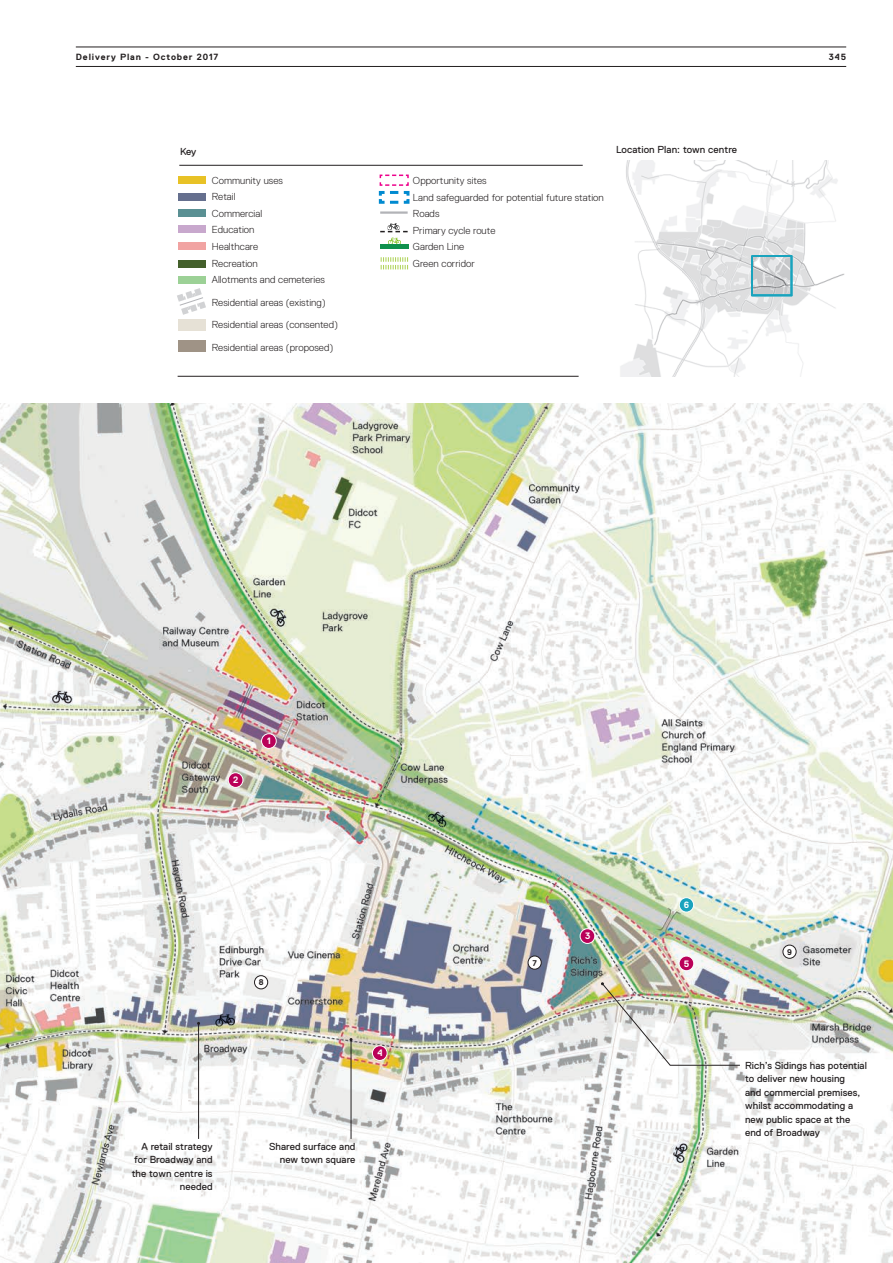
<style>
.page{position:relative;width:893px;height:1263px;background:#fff}
.page>*{position:absolute;margin:0;border:0;box-sizing:border-box;transform-origin:0 0}
.Body_Technical{font:300 10.2px "Replica Std";letter-spacing:.005em;color:#231f20}
.Body_Technical-2{font:10.2px/13.5px "Replica Std";letter-spacing:.005em;color:#231f20;text-align:right}
.t1{font:700 9.3px "Replica Std";color:#fff}
.t2{font:700 9px "Replica Std";letter-spacing:.1em;color:#231f20}
.t3{font:700 9px "Replica Std";color:#fff}
.t4{font:700 8.25px "Replica Std";color:#231f20}
</style>
<div class="page">
<hr style="left:76px;top:66px;width:770px;height:1px;background:#231f20">
<hr style="left:76px;top:47px;width:770px;height:1px;background:#231f20">
<img style="left:0;top:404px;width:893px;height:859px">
<div style="left:679px;top:898px;width:15px;height:14px;background:#19a3bd;border-radius:50%"></div>
<div style="left:679px;top:897px;width:15px;height:15px;border:1px solid #fff;border-radius:50%"></div>
<div style="left:178px;top:193px;width:28px;height:8px;background:#656f8e"></div>
<div style="left:178px;top:176px;width:28px;height:8px;background:#e8c226"></div>
<div style="left:178px;top:209px;width:28px;height:8px;background:#5a9093"></div>
<div style="left:178px;top:226px;width:28px;height:7px;background:#c8a8cd"></div>
<div style="left:178px;top:242px;width:28px;height:8px;background:#f1a3a2"></div>
<div style="left:178px;top:260px;width:28px;height:8px;background:#44602b"></div>
<div style="left:178px;top:276px;width:28px;height:7px;background:#9cd196"></div>
<div style="left:178px;top:340px;width:28px;height:12px;background:#9f9386"></div>
<div style="left:178px;top:319px;width:28px;height:12px;background:#e6e1d6"></div>
<hr style="left:179px;top:165px;width:404px;height:1px;background:#231f20">
<hr style="left:178px;top:376px;width:401px;height:1px;background:#231f20">
<svg style="left:378px;top:174px;width:32px;height:30px"></svg>
<svg style="left:380px;top:223px;width:28px;height:22px"></svg>
<hr style="left:380px;top:245px;width:28px;height:4px;background:#0f914d">
<hr style="left:380px;top:211px;width:28px;height:3px;background:#b2b3b7">
<svg style="left:381px;top:257px;width:27px;height:12px"></svg>
<svg style="left:177px;top:288px;width:29px;height:27px"></svg>
<hr style="left:198px;top:1023px;width:1px;height:116px;background:#231f20">
<hr style="left:351px;top:1039px;width:1px;height:100px;background:#231f20">
<img style="left:601px;top:982px;width:140px;height:84px">
<div style="left:528px;top:956px;width:13px;height:13px;background:#fff;border-radius:50%"></div>
<div style="left:528px;top:955px;width:14px;height:14px;border:1px solid #231f20;border-radius:50%"></div>
<div style="left:254px;top:976px;width:14px;height:13px;background:#fff;border-radius:50%"></div>
<div style="left:254px;top:975px;width:14px;height:14px;border:1px solid #231f20;border-radius:50%"></div>
<div style="left:783px;top:945px;width:13px;height:13px;background:#fff;border-radius:50%"></div>
<div style="left:782px;top:945px;width:14px;height:14px;border:1px solid #231f20;border-radius:50%"></div>
<div style="left:262px;top:734px;width:14px;height:14px;background:#ba0159;border-radius:50%"></div>
<div style="left:261px;top:733px;width:16px;height:16px;border:1px solid #fff;border-radius:50%"></div>
<div style="left:228px;top:773px;width:15px;height:14px;background:#ba0159;border-radius:50%"></div>
<div style="left:228px;top:772px;width:15px;height:16px;border:1px solid #fff;border-radius:50%"></div>
<div style="left:580px;top:929px;width:15px;height:14px;background:#ba0159;border-radius:50%"></div>
<div style="left:580px;top:928px;width:15px;height:16px;border:1px solid #fff;border-radius:50%"></div>
<div style="left:372px;top:1046px;width:15px;height:14px;background:#ba0159;border-radius:50%"></div>
<div style="left:372px;top:1045px;width:16px;height:16px;border:1px solid #fff;border-radius:50%"></div>
<div style="left:679px;top:956px;width:15px;height:15px;background:#ba0159;border-radius:50%"></div>
<div style="left:679px;top:955px;width:15px;height:16px;border:1px solid #fff;border-radius:50%"></div>
<img style="left:620px;top:161px;width:225px;height:215px">
<svg style="left:751px;top:255px;width:42px;height:42px"></svg>
<p class="t2" style="left:76px;top:52px;width:144px">Delivery Plan - October 2017</p>
<p class="t2" style="left:829px;top:52px;width:19px">345</p>
<p class="Body_Technical-2" style="left:180px;top:145px;width:18px">Key</p>
<p class="Body_Technical" style="left:212px;top:175px;width:73px">Community uses</p>
<p class="Body_Technical" style="left:212px;top:191px;width:25px">Retail</p>
<p class="Body_Technical" style="left:212px;top:208px;width:52px">Commercial</p>
<p class="Body_Technical" style="left:212px;top:224px;width:44px">Education</p>
<p class="Body_Technical" style="left:212px;top:241px;width:48px">Healthcare</p>
<p class="Body_Technical" style="left:212px;top:257px;width:47px">Recreation</p>
<p class="Body_Technical" style="left:212px;top:274px;width:115px">Allotments and cemeteries</p>
<p class="Body_Technical" style="left:212px;top:296px;width:115px">Residential areas (existing)</p>
<p class="Body_Technical" style="left:212px;top:319px;width:128px">Residential areas (consented)</p>
<p class="Body_Technical" style="left:212px;top:341px;width:123px">Residential areas (proposed)</p>
<p class="Body_Technical" style="left:413px;top:175px;width:75px">Opportunity sites</p>
<p class="Body_Technical" style="left:413px;top:191px;width:192px">Land safeguarded for potential future station</p>
<p class="Body_Technical" style="left:413px;top:208px;width:28px">Roads</p>
<p class="Body_Technical" style="left:413px;top:224px;width:84px">Primary cycle route</p>
<p class="Body_Technical" style="left:413px;top:241px;width:53px">Garden Line</p>
<p class="Body_Technical" style="left:413px;top:257px;width:64px">Green corridor</p>
<p class="Body_Technical-2" style="left:616px;top:143px;width:122px">Location Plan: town centre</p>
<p class="t1" style="left:233px;top:775px;width:7px">2</p>
<p class="t1" style="left:267px;top:736px;width:5px">1</p>
<p class="Body_Technical-2" style="left:132px;top:1140px;width:82px">A retail strategy for Broadway and the town centre is needed</p>
<p class="t4" style="left:259px;top:978px;width:6px">8</p>
<p class="t1" style="left:377px;top:1048px;width:7px">4</p>
<p class="Body_Technical-2" style="left:269px;top:1140px;width:88px">Shared surface and new town square</p>
<p class="t4" style="left:533px;top:958px;width:6px">7</p>
<p class="t1" style="left:585px;top:931px;width:7px">3</p>
<p class="t3" style="left:684px;top:900px;width:7px">6</p>
<p class="t1" style="left:684px;top:958px;width:7px">5</p>
<p class="t4" style="left:787px;top:947px;width:6px">9</p>
<p class="Body_Technical-2" style="left:745px;top:1058px;width:123px;text-align:left">Rich’s Sidings has potential to deliver new housing<br>and commercial premises, whilst accommodating a new public space at the end of Broadway</p>
</div>
